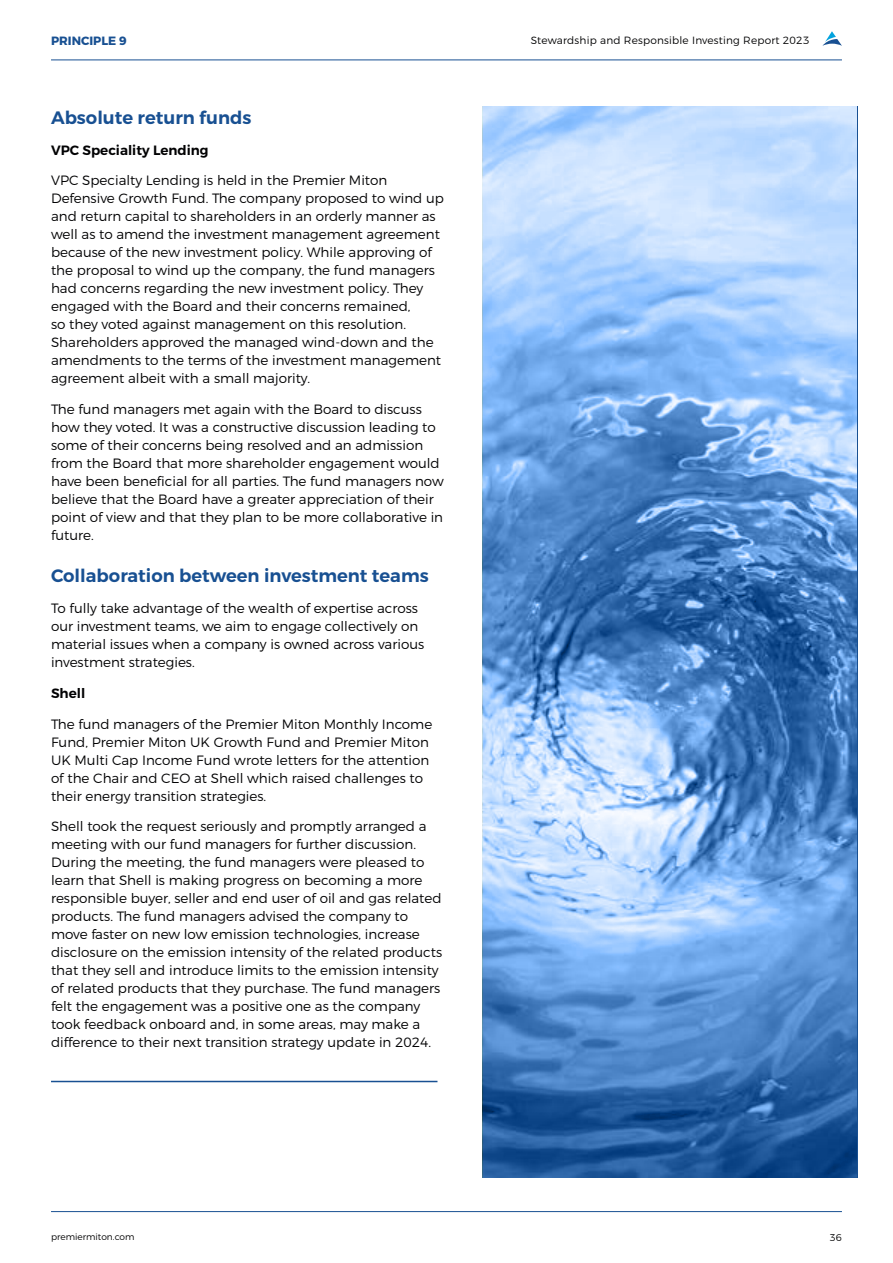
<style>
.page{position:relative;width:893px;height:1263px;background:#fff}
.page>*{position:absolute;margin:0;border:0;box-sizing:border-box;transform-origin:0 0}
.t1{font:600 18px "Montserrat";color:#185092}
.t2{font:300 13.5px/18px "Montserrat";color:#020203}
.t3{font:600 13.5px "Montserrat";color:#020203}
.t4{font:700 12px "Montserrat";color:#185092}
.t5{font:300 10.5px "Montserrat";letter-spacing:.02em;color:#020203}
.t6{font:300 9.75px "Montserrat";color:#020203}
.t7{font:300 9px "Montserrat";color:#020203}
</style>
<div class="page">
<hr style="left:51px;top:60px;width:791px;height:1px;background:#185092">
<svg style="left:822px;top:31px;width:20px;height:15px"></svg>
<hr style="left:51px;top:1211px;width:791px;height:1px;background:#185092">
<hr style="left:51px;top:1081px;width:386px;height:1px;background:#185092">
<svg style="left:483px;top:106px;width:374px;height:1072px;background:#74a3da"></svg>
<p class="t4" style="left:51px;top:33px;width:77px">PRINCIPLE 9</p>
<h1 class="t1" style="left:51px;top:106px;width:202px">Absolute return funds</h1>
<p class="t3" style="left:51px;top:142px;width:159px">VPC Speciality Lending</p>
<p class="t2" style="left:51px;top:171px;width:394px">VPC Specialty Lending is held in the Premier Miton Defensive Growth Fund. The company proposed to wind up and return capital to shareholders in an orderly manner as well as to amend the investment management agreement because of the new investment policy. While approving of the proposal to wind up the company, the fund managers had concerns regarding the new investment policy. They engaged with the Board and their concerns remained,<br>so they voted against management on this resolution.<br>Shareholders approved the managed wind-down and the amendments to the terms of the investment management agreement albeit with a small majority.</p>
<p class="t2" style="left:51px;top:400px;width:394px">The fund managers met again with the Board to discuss how they voted. It was a constructive discussion leading to some of their concerns being resolved and an admission from the Board that more shareholder engagement would have been beneficial for all parties. The fund managers now believe that the Board have a greater appreciation of their point of view and that they plan to be more collaborative in future.</p>
<h1 class="t1" style="left:51px;top:565px;width:379px">Collaboration between investment teams</h1>
<p class="t2" style="left:51px;top:599px;width:375px">To fully take advantage of the wealth of expertise across our investment teams, we aim to engage collectively on material issues when a company is owned across various investment strategies.</p>
<p class="t3" style="left:51px;top:685px;width:36px">Shell</p>
<p class="t2" style="left:51px;top:714px;width:383px">The fund managers of the Premier Miton Monthly Income Fund, Premier Miton UK Growth Fund and Premier Miton UK Multi Cap Income Fund wrote letters for the attention of the Chair and CEO at Shell which raised challenges to their energy transition strategies.</p>
<p class="t2" style="left:51px;top:817px;width:393px">Shell took the request seriously and promptly arranged a meeting with our fund managers for further discussion.<br>During the meeting, the fund managers were pleased to learn that Shell is making progress on becoming a more responsible buyer, seller and end user of oil and gas related products. The fund managers advised the company to move faster on new low emission technologies, increase disclosure on the emission intensity of the related products that they sell and introduce limits to the emission intensity of related products that they purchase. The fund managers felt the engagement was a positive one as the company took feedback onboard and, in some areas, may make a difference to their next transition strategy update in 2024.</p>
<p class="t5" style="left:531px;top:34px;width:280px">Stewardship and Responsible Investing Report 2023</p>
<p class="t7" style="left:51px;top:1231px;width:85px">premiermiton.com</p>
<p class="t6" style="left:830px;top:1231px;width:14px">36</p>
</div>
